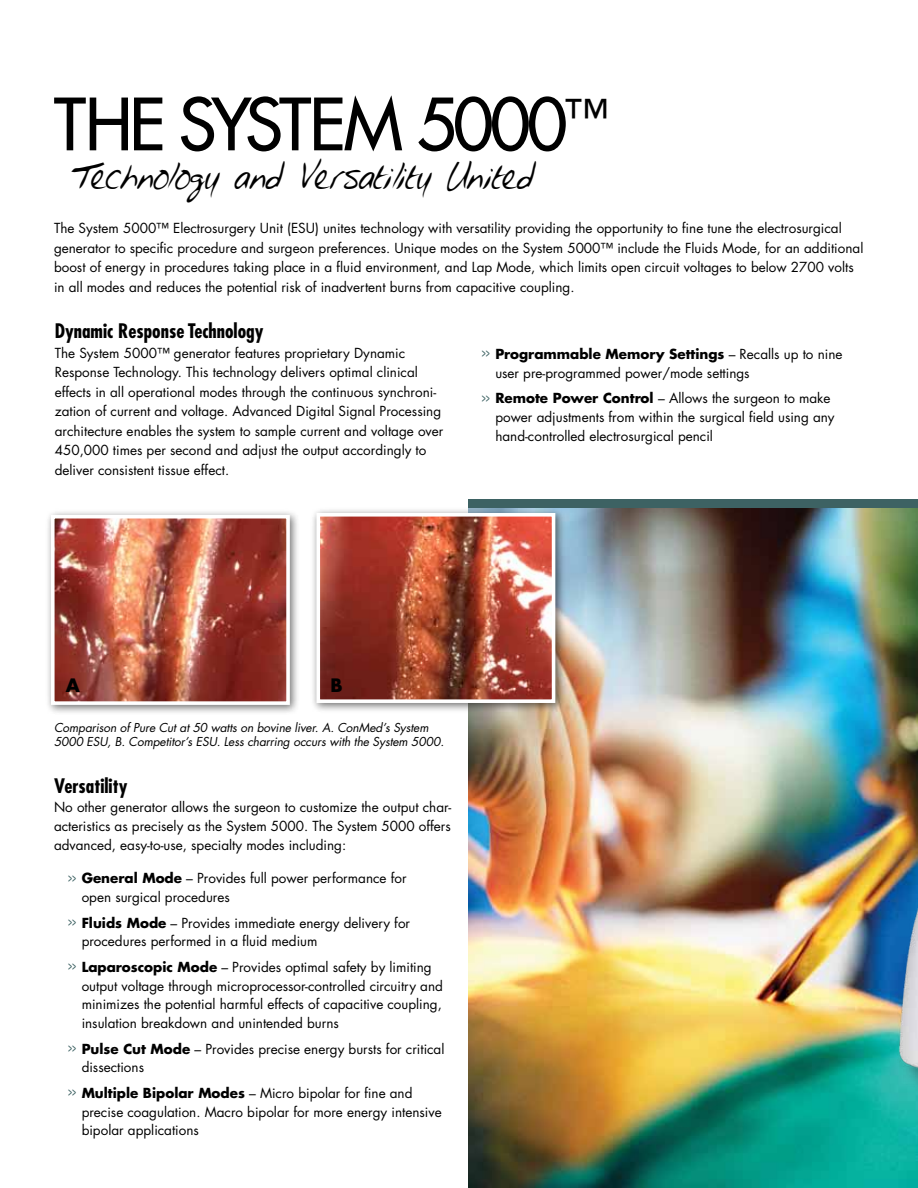
<style>
.page{position:relative;width:918px;height:1188px;background:#fff}
.page>*{position:absolute;margin:0;border:0;box-sizing:border-box;transform-origin:0 0}
.t1{font:500 70.05px "Futura Std";letter-spacing:-.05em;color:#000}
.t2{font:36px "Melora";letter-spacing:-.055em;color:#000;scale:.9 1}
.t3{font:700 condensed 19.5px "Futura Std";color:#000}
.t4{font:700 18px "Futura Std";color:#000}
.t5{font:13.5px/18.8px "Futura Std";color:#000}
.t6{font:italic 12px/14.4px "Futura Std";letter-spacing:-.01em;color:#000}
.s1{color:#3d6263}
.s2{font-weight:700}
</style>
<div class="page">
<img style="left:468px;top:508px;width:450px;height:680px">
<div style="left:45px;top:509px;width:255px;height:206px;background:#000;opacity:.55"></div>
<img style="left:56px;top:520px;width:229px;height:180px">
<div style="left:51px;top:515px;width:239px;height:190px;border:4px solid #fff"></div>
<div style="left:310px;top:507px;width:256px;height:206px;background:#000;opacity:.55"></div>
<img style="left:321px;top:518px;width:229px;height:180px">
<div style="left:316px;top:513px;width:239px;height:190px;border:4px solid #fff"></div>
<div style="left:468px;top:500px;width:450px;height:8px;background:#3d6263"></div>
<img style="left:874px;top:625px;width:44px;height:503px">
<h1 class="t1" style="left:54px;top:81px;width:555px">THE SYSTEM 5000<sup>™</sup></h1>
<h2 class="t2" style="left:68px;top:156px;width:518px">Technology and Versatility United</h2>
<p class="t5" style="left:54px;top:219px;width:811px;line-height:19.5px">The System 5000™ Electrosurgery Unit (ESU) unites technology with versatility providing the opportunity to fine tune the electrosurgical generator to specific procedure and surgeon preferences. Unique modes on the System 5000™ include the Fluids Mode, for an additional boost of energy in procedures taking place in a fluid environment, and Lap Mode, which limits open circuit voltages to below 2700 volts in all modes and reduces the potential risk of inadvertent burns from capacitive coupling.</p>
<h3 class="t3" style="left:55px;top:319px;width:210px">Dynamic Response Technology</h3>
<p class="t5" style="left:55px;top:343px;width:390px;line-height:19.5px">The System 5000™ generator features proprietary Dynamic Response Technology. This technology delivers optimal clinical effects in all operational modes through the continuous synchroni&shy;zation of current and voltage. Advanced Digital Signal Processing architecture enables the system to sample current and voltage over 450,000 times per second and adjust the output accordingly to deliver consistent tissue effect.</p>
<p class="t5" style="left:495px;top:345px;width:349px;text-indent:-13px"><span class="s1">&gt;&gt;</span> <span class="s2">Programmable Memory Settings</span> – Recalls up to nine user pre-programmed power/mode settings</p>
<p class="t5" style="left:495px;top:389px;width:341px;text-indent:-13px"><span class="s1">&gt;&gt;</span> <span class="s2">Remote Power Control</span> – Allows the surgeon to make power adjustments from within the surgical field using any hand-controlled electrosurgical pencil</p>
<h3 class="t4" style="left:66px;top:673px;width:16px">A</h3>
<h3 class="t4" style="left:331px;top:673px;width:14px">B</h3>
<p class="t6" style="left:54px;top:720px;width:392px">Comparison of Pure Cut at 50 watts on bovine liver. A. ConMed’s System<br>5000 ESU, B. Competitor’s ESU. Less charring occurs with the System 5000.</p>
<h3 class="t3" style="left:54px;top:774px;width:75px">Versatility</h3>
<p class="t5" style="left:54px;top:798px;width:399px;text-align:justify">No other generator allows the surgeon to customize the output char&shy;acteristics as precisely as the System 5000. The System 5000 offers advanced, easy-to-use, specialty modes including:</p>
<p class="t5" style="left:82px;top:869px;width:326px;text-indent:-13px"><span class="s1">&gt;&gt;</span> <span class="s2">General Mode</span> – Provides full power performance for open surgical procedures</p>
<p class="t5" style="left:82px;top:913px;width:330px;text-indent:-13px"><span class="s1">&gt;&gt;</span> <span class="s2">Fluids Mode</span> – Provides immediate energy delivery for procedures performed in a fluid medium</p>
<p class="t5" style="left:82px;top:958px;width:363px;text-indent:-13px"><span class="s1">&gt;&gt;</span> <span class="s2">Laparoscopic Mode</span> – Provides optimal safety by limiting output voltage through microprocessor-controlled circuitry and minimizes the potential harmful effects of capacitive coupling, insulation breakdown and unintended burns</p>
<p class="t5" style="left:82px;top:1039px;width:364px;text-indent:-13px"><span class="s1">&gt;&gt;</span> <span class="s2">Pulse Cut Mode</span> – Provides precise energy bursts for critical dissections</p>
<p class="t5" style="left:82px;top:1084px;width:362px;text-indent:-13px"><span class="s1">&gt;&gt;</span> <span class="s2">Multiple Bipolar Modes</span> – Micro bipolar for fine and precise coagulation. Macro bipolar for more energy intensive bipolar applications</p>
</div>
